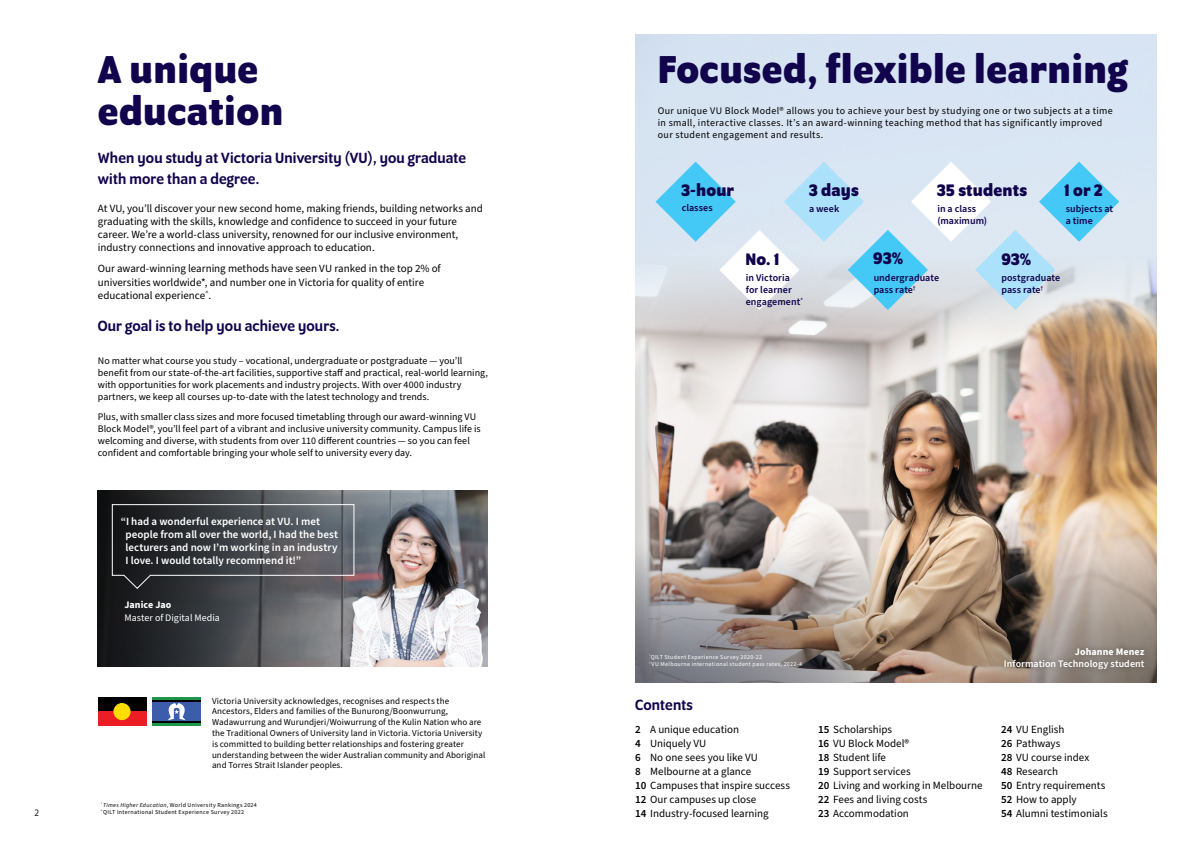
<style>
.page{position:relative;width:1191px;height:842px;background:#fff}
.page>*{position:absolute;margin:0;border:0;box-sizing:border-box;transform-origin:0 0}
.t1{font:700 42px/42px "Program OT";letter-spacing:.01em;color:#11034c}
.t2{font:700 18px "Program OT";letter-spacing:.01em;color:#11034c}
.t3{font:500 16px/21px "Program OT";letter-spacing:.01em;color:#11034c}
.t4{font:11px/14px "Source Sans Pro";letter-spacing:-.005em;color:#000}
.t5{font:600 11px/13.2px "Source Sans Pro";color:#fff}
.t6{font:10px/12px "Source Sans Pro";letter-spacing:.005em;color:#000}
.t7{font:10px/12px "Source Sans Pro";letter-spacing:.03em;color:#000}
.t8{font:600 10px/12px "Source Sans Pro";letter-spacing:.005em;color:#11034c}
.t9{font:600 10px "Source Sans Pro";letter-spacing:.005em;color:#fff}
.t10{font:700 10px "Source Sans Pro";letter-spacing:.005em;color:#fff}
.t11{font:10px "Source Sans Pro";color:#fff}
.t12{font:10px "Program OT";color:#000}
.t13{font:9px/10.8px "Source Sans Pro";letter-spacing:.005em;color:#000}
.t14{font:6px "Source Sans Pro";letter-spacing:.05em;color:#000}
.t15{font:6px/7.2px "Source Sans Pro";letter-spacing:.05em;color:#fff}
.t16{font:3.5px "Source Sans Pro";color:#000}
.s1{font-style:italic}
.s2{font-weight:600}
</style>
<div class="page">
<img style="left:635px;top:257px;width:522px;height:293px">
<svg style="left:655px;top:162px;width:464px;height:148px;background:#c4e2f1"></svg>
<svg style="left:968px;top:550px;width:189px;height:133px;background:#9c8c7e"></svg>
<div style="left:998px;top:642px;width:152px;height:33px;background:#000;opacity:.35"></div>
<svg style="left:635px;top:541px;width:228px;height:9px;background:#a39e9b"></svg>
<img style="left:635px;top:550px;width:333px;height:133px">
<img style="left:98px;top:491px;width:389px;height:175px">
<svg style="left:111px;top:504px;width:244px;height:85px;background:#44464a"></svg>
<div style="left:98px;top:697px;width:48px;height:14px;background:#000"></div>
<div style="left:98px;top:711px;width:48px;height:15px;background:#ed1d24"></div>
<div style="left:113px;top:703px;width:18px;height:17px;background:#fd0;border-radius:50%"></div>
<div style="left:152px;top:697px;width:49px;height:29px;background:#1d9649"></div>
<div style="left:152px;top:702px;width:49px;height:19px;background:#3c5daa"></div>
<hr style="left:152px;top:700px;width:49px;height:2px;background:#000">
<hr style="left:152px;top:721px;width:49px;height:2px;background:#000">
<svg style="left:168px;top:703px;width:18px;height:17px"></svg>
<h1 class="t1" style="left:98px;top:48px;width:187px">A unique education</h1>
<h3 class="t3" style="left:98px;top:147px;width:370px">When you study at Victoria University (VU), you graduate with more than a degree.</h3>
<p class="t4" style="left:98px;top:202px;width:386px;line-height:13.2px">At VU, you’ll discover your new second home, making friends, building networks and graduating with the skills, knowledge and confidence to succeed in your future career. We’re a world-class university, renowned for our inclusive environment, industry connections and innovative approach to education.</p>
<p class="t4" style="left:98px;top:262px;width:344px;line-height:13.2px">Our award-winning learning methods have seen VU ranked in the top 2% of universities worldwide*, and number one in Victoria for quality of entire educational experience<sup>^</sup>.</p>
<h3 class="t3" style="left:98px;top:315px;width:243px">Our goal is to help you achieve yours.</h3>
<p class="t6" style="left:98px;top:355px;width:391px">No matter what course you study – vocational, undergraduate or postgraduate — you’ll benefit from our state-of-the-art facilities, supportive staff and practical, real-world learning, with opportunities for work placements and industry projects. With over 4000 industry partners, we keep all courses up-to-date with the latest technology and trends.</p>
<p class="t6" style="left:98px;top:411px;width:384px">Plus, with smaller class sizes and more focused timetabling through our award-winning VU Block Model®, you’ll feel part of a vibrant and inclusive university community. Campus life is welcoming and diverse, with students from over 110 different countries — so you can feel confident and comfortable bringing your whole self to university every day.</p>
<p class="t5" style="left:125px;top:515px;width:214px;text-indent:-5px">“I had a wonderful experience at VU. I met people from all over the world, I had the best lecturers and now I’m working in an industry I love. I would totally recommend it!”</p>
<p class="t10" style="left:124px;top:598px;width:49px">Janice Jao</p>
<p class="t11" style="left:124px;top:611px;width:97px">Master of Digital Media</p>
<p class="t13" style="left:212px;top:695px;width:275px">Victoria University acknowledges, recognises and respects the Ancestors, Elders and families of the Bunurong/Boonwurrung, Wadawurrung and Wurundjeri/Woiwurrung of the Kulin Nation who are the Traditional Owners of University land in Victoria. Victoria University is committed to building better relationships and fostering greater understanding between the wider Australian community and Aboriginal and Torres Strait Islander peoples.</p>
<p class="t14" style="left:101px;top:801px;width:158px"><sup>*</sup> <span class="s1">Times Higher Education</span>, World University Rankings 2024</p>
<p class="t16" style="left:101px;top:809px;width:3px">^</p>
<p class="t12" style="left:35px;top:807px;width:6px">2</p>
<p class="t14" style="left:103px;top:808px;width:142px">QILT International Student Experience Survey 2022</p>
<h1 class="t1" style="left:658px;top:48px;width:471px">Focused, flexible learning</h1>
<p class="t7" style="left:658px;top:105px;width:456px">Our unique VU Block Model® allows you to achieve your best by studying one or two subjects at a time in small, interactive classes. It’s an award-winning teaching method that has significantly improved our student engagement and results.</p>
<h2 class="t2" style="left:681px;top:180px;width:54px">3-hour</h2>
<p class="t8" style="left:682px;top:202px;width:32px">classes</p>
<h2 class="t2" style="left:809px;top:180px;width:51px">3 days</h2>
<p class="t8" style="left:809px;top:203px;width:32px">a week</p>
<h2 class="t2" style="left:745px;top:249px;width:35px">No. 1</h2>
<p class="t8" style="left:746px;top:272px;width:59px">in Victoria for learner engagement<sup>*</sup></p>
<h2 class="t2" style="left:873px;top:248px;width:31px">93%</h2>
<h2 class="t2" style="left:937px;top:180px;width:92px">35 students</h2>
<p class="t8" style="left:937px;top:203px;width:51px">in a class (maximum)</p>
<h2 class="t2" style="left:1001px;top:249px;width:31px">93%</h2>
<h2 class="t2" style="left:1064px;top:180px;width:40px">1 or 2</h2>
<p class="t8" style="left:1065px;top:203px;width:49px">subjects at a time</p>
<p class="t8" style="left:873px;top:272px;width:67px">undergraduate pass rate<sup>†</sup></p>
<p class="t8" style="left:1001px;top:272px;width:60px">postgraduate pass rate<sup>†</sup></p>
<p class="t15" style="left:649px;top:653px;width:154px"><sup>*</sup>QILT Student Experience Survey 2020-22<br><sup>†</sup> VU Melbourne international student pass rates, 2022-4</p>
<h3 class="t3" style="left:635px;top:694px;width:59px">Contents</h3>
<p class="t10" style="left:1074px;top:645px;width:71px">Johanne Menez</p>
<p class="t9" style="left:1004px;top:657px;width:142px">Information Technology student</p>
<p class="t4" style="left:635px;top:723px;width:156px"><span class="s2">2</span> A unique education<br><span class="s2">4</span> Uniquely VU<br><span class="s2">6</span> No one sees you like VU<br><span class="s2">8</span> Melbourne at a glance<br><span class="s2">10</span> Campuses that inspire success<br><span class="s2">12</span> Our campuses up close<br><span class="s2">14</span> Industry-focused learning</p>
<p class="t4" style="left:818px;top:723px;width:166px"><span class="s2">15</span> Scholarships<br><span class="s2">16</span> VU Block Model®<br><span class="s2">18</span> Student life<br><span class="s2">19</span> Support services<br><span class="s2">20</span> Living and working in Melbourne<br><span class="s2">22</span> Fees and living costs<br><span class="s2">23</span> Accommodation</p>
<p class="t4" style="left:1001px;top:723px;width:108px"><span class="s2">24</span> VU English<br><span class="s2">26</span> Pathways<br><span class="s2">28</span> VU course index<br><span class="s2">48</span> Research<br><span class="s2">50</span> Entry requirements<br><span class="s2">52</span> How to apply<br><span class="s2">54</span> Alumni testimonials</p>
</div>
